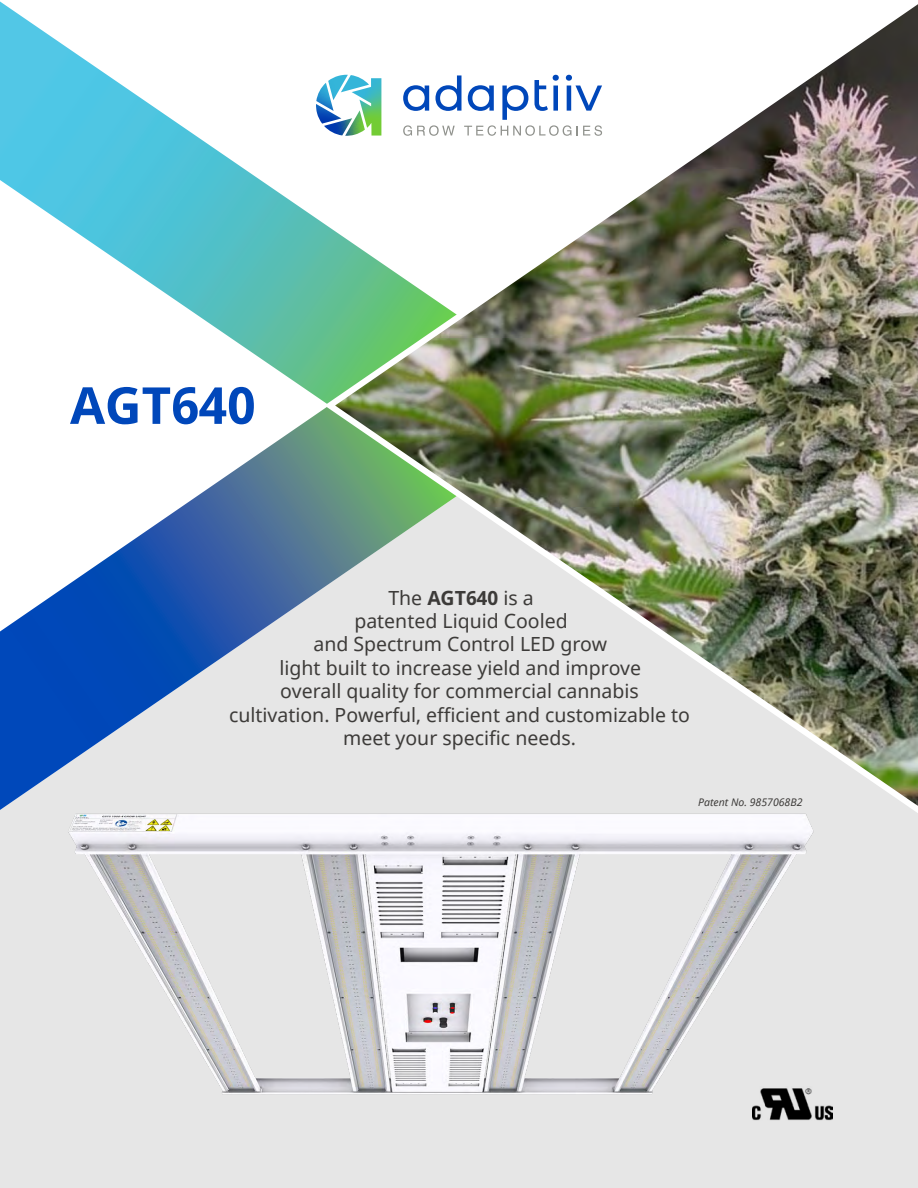
<style>
.page{position:relative;width:918px;height:1188px;background:#fff}
.page>*{position:absolute;margin:0;border:0;box-sizing:border-box;transform-origin:0 0}
.t1{font:700 51px "Noto Sans";color:#0047ba}
.t2{font:19.5px/23.4px "Noto Sans";color:#3d3b39;text-align:center}
.t3{font:italic 10.5px "Noto Sans";color:#3d3b39}
.s1{font-weight:700}
</style>
<div class="page">
<div style="left:0;top:810px;width:918px;height:378px;background:#e6e6e6"></div>
<svg style="left:0;top:408px;width:325px;height:402px"></svg>
<svg style="left:0;top:2px;width:325px;height:401px"></svg>
<img style="left:325px;top:4px;width:593px;height:809px">
<img style="left:752px;top:1086px;width:81px;height:37px">
<img style="left:42px;top:792px;width:782px;height:323px">
<h1 class="t1" style="left:70px;top:369px;width:187px">AGT640</h1>
<p class="t2" style="left:229px;top:586px;width:463px">The <span class="s1">AGT640</span> is a<br>patented Liquid Cooled<br>and Spectrum Control LED grow<br>light built to increase yield and improve<br>overall quality for commercial cannabis cultivation. Powerful, efficient and customizable to meet your specific needs.</p>
<p class="t3" style="left:698px;top:795px;width:106px">Patent No. 9857068B2</p>
</div>
